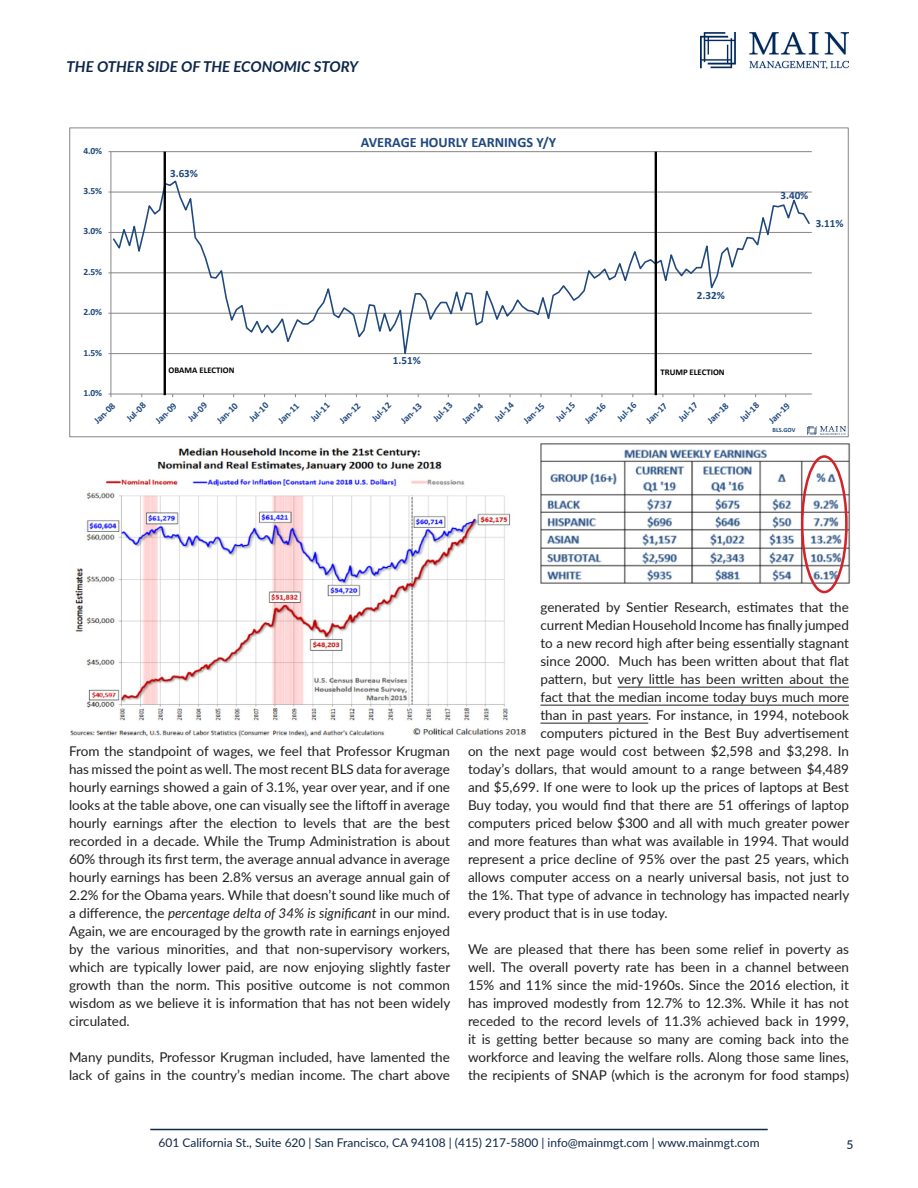
<style>
.page{position:relative;width:918px;height:1188px;background:#fff}
.page>*{position:absolute;margin:0;border:0;box-sizing:border-box;transform-origin:0 0}
.t1{font:italic 700 15px "Lato";color:#0e2748}
.t2{font:700 14.25px "Calibri";color:#1f497d}
.Subheading{font:13.5px/18px "Lato";color:#231f20;text-align:justify}
.t3{font:12px "Lato";color:#0e2748}
.t4{font:500 12px "Lato";color:#0e2748}
.t5{font:700 11.1px "Calibri";color:#1f497d}
.t6{font:700 9.45px "Calibri";color:#1f497d}
.t7{font:700 8.7px "Calibri";color:#000}
.t8{font:700 6.3px "Calibri";color:#1f497d}
.s1{font-style:italic}
</style>
<div class="page">
<hr style="left:150px;top:1129px;width:618px;height:1px;background:#0e2748">
<img style="left:700px;top:32px;width:149px;height:37px">
<hr style="left:618px;top:687px;width:231px;height:1px;background:#231f20">
<hr style="left:540px;top:705px;width:309px;height:1px;background:#231f20">
<hr style="left:540px;top:723px;width:108px;height:1px;background:#231f20">
<hr style="left:111px;top:353px;width:701px;height:1px;background:#868686">
<hr style="left:111px;top:313px;width:701px;height:1px;background:#868686">
<hr style="left:111px;top:272px;width:701px;height:1px;background:#868686">
<hr style="left:111px;top:232px;width:701px;height:1px;background:#868686">
<hr style="left:111px;top:192px;width:701px;height:1px;background:#868686">
<hr style="left:111px;top:151px;width:701px;height:1px;background:#868686">
<hr style="left:111px;top:152px;width:1px;height:242px;background:#868686">
<hr style="left:111px;top:394px;width:701px;height:1px;background:#868686">
<svg style="left:112px;top:179px;width:699px;height:186px"></svg>
<img style="left:807px;top:426px;width:38px;height:9px">
<hr style="left:164px;top:152px;width:2px;height:243px;background:#000">
<hr style="left:655px;top:152px;width:2px;height:243px;background:#000">
<img style="left:70px;top:447px;width:456px;height:290px">
<img style="left:540px;top:443px;width:311px;height:145px">
<div style="left:801px;top:455px;width:47px;height:138px;border:3px solid #d1232a;border-radius:50%"></div>
<p class="t1" style="left:67px;top:56px;width:293px">THE OTHER SIDE OF THE ECONOMIC STORY</p>
<p class="t6" style="left:83px;top:144px;width:20px">4.0%</p>
<p class="t6" style="left:83px;top:184px;width:20px">3.5%</p>
<p class="t6" style="left:83px;top:225px;width:20px">3.0%</p>
<p class="t6" style="left:83px;top:265px;width:20px">2.5%</p>
<p class="t6" style="left:83px;top:305px;width:20px">2.0%</p>
<p class="t5" style="left:170px;top:165px;width:29px">3.63%</p>
<p class="t2" style="left:361px;top:132px;width:197px">AVERAGE HOURLY EARNINGS Y/Y</p>
<p class="t5" style="left:697px;top:288px;width:29px">2.32%</p>
<p class="t5" style="left:780px;top:187px;width:29px">3.40%</p>
<p class="t5" style="left:816px;top:216px;width:29px">3.11%</p>
<p class="t6" style="left:83px;top:346px;width:20px">1.5%</p>
<p class="t6" style="left:83px;top:386px;width:20px">1.0%</p>
<p class="t5" style="left:393px;top:353px;width:29px">1.51%</p>
<p class="t7" style="left:169px;top:364px;width:67px">OBAMA ELECTION</p>
<p class="t7" style="left:661px;top:366px;width:66px">TRUMP ELECTION</p>
<p class="t6" style="left:91px;top:418px;width:27px;rotate:-45deg">Jan-08</p>
<p class="t6" style="left:123px;top:415px;width:25px;rotate:-45deg">Jul-08</p>
<p class="t6" style="left:152px;top:418px;width:27px;rotate:-45deg">Jan-09</p>
<p class="t6" style="left:185px;top:415px;width:25px;rotate:-45deg">Jul-09</p>
<p class="t6" style="left:214px;top:418px;width:27px;rotate:-45deg">Jan-10</p>
<p class="t6" style="left:246px;top:415px;width:25px;rotate:-45deg">Jul-10</p>
<p class="t6" style="left:275px;top:418px;width:27px;rotate:-45deg">Jan-11</p>
<p class="t6" style="left:307px;top:415px;width:25px;rotate:-45deg">Jul-11</p>
<p class="t6" style="left:336px;top:418px;width:27px;rotate:-45deg">Jan-12</p>
<p class="t6" style="left:369px;top:415px;width:25px;rotate:-45deg">Jul-12</p>
<p class="t6" style="left:398px;top:418px;width:27px;rotate:-45deg">Jan-13</p>
<p class="t6" style="left:430px;top:415px;width:25px;rotate:-45deg">Jul-13</p>
<p class="t6" style="left:459px;top:418px;width:27px;rotate:-45deg">Jan-14</p>
<p class="t6" style="left:491px;top:415px;width:25px;rotate:-45deg">Jul-14</p>
<p class="t6" style="left:520px;top:418px;width:27px;rotate:-45deg">Jan-15</p>
<p class="t6" style="left:553px;top:415px;width:25px;rotate:-45deg">Jul-15</p>
<p class="t6" style="left:582px;top:418px;width:27px;rotate:-45deg">Jan-16</p>
<p class="t6" style="left:614px;top:415px;width:25px;rotate:-45deg">Jul-16</p>
<p class="t6" style="left:643px;top:417px;width:27px;rotate:-45deg">Jan-17</p>
<p class="t6" style="left:675px;top:415px;width:25px;rotate:-45deg">Jul-17</p>
<p class="t6" style="left:704px;top:417px;width:27px;rotate:-45deg">Jan-18</p>
<p class="t6" style="left:737px;top:415px;width:25px;rotate:-45deg">Jul-18</p>
<p class="t6" style="left:766px;top:417px;width:27px;rotate:-45deg">Jan-19</p>
<p class="t8" style="left:772px;top:426px;width:24px">BLS.GOV</p>
<p class="Subheading" style="left:69px;top:742px;width:383px">From the standpoint of wages, we feel that Professor Krugman has missed the point as well. The most recent BLS data for average hourly earnings showed a gain of 3.1%, year over year, and if one looks at the table above, one can visually see the liftoff in average hourly earnings after the election to levels that are the best recorded in a decade. While the Trump Administration is about 60% through its first term, the average annual advance in average hourly earnings has been 2.8% versus an average annual gain of 2.2% for the Obama years. While that doesn’t sound like much of a difference, the <span class="s1">percentage delta of 34% is significant</span> in our mind.<br>Again, we are encouraged by the growth rate in earnings enjoyed by the various minorities, and that non-supervisory workers, which are typically lower paid, are now enjoying slightly faster growth than the norm. This positive outcome is not common wisdom as we believe it is information that has not been widely circulated.</p>
<p class="Subheading" style="left:69px;top:1048px;width:382px">Many pundits, Professor Krugman included, have lamented the lack of gains in the country’s median income. The chart above</p>
<p class="Subheading" style="left:540px;top:598px;width:310px">generated by Sentier Research, estimates that the</p>
<p class="Subheading" style="left:540px;top:616px;width:310px">current Median Household Income has finally jumped</p>
<p class="Subheading" style="left:540px;top:634px;width:310px">to a new record high after being essentially stagnant</p>
<p class="Subheading" style="left:540px;top:652px;width:310px">since 2000. Much has been written about that flat</p>
<p class="Subheading" style="left:540px;top:670px;width:310px">pattern, but very little has been written about the</p>
<p class="Subheading" style="left:540px;top:688px;width:310px">fact that the median income today buys much more</p>
<p class="Subheading" style="left:540px;top:706px;width:310px">than in past years. For instance, in 1994, notebook</p>
<p class="Subheading" style="left:540px;top:724px;width:310px">computers pictured in the Best Buy advertisement</p>
<p class="Subheading" style="left:468px;top:742px;width:382px">on the next page would cost between $2,598 and $3,298. In</p>
<p class="Subheading" style="left:468px;top:760px;width:383px">today’s dollars, that would amount to a range between $4,489</p>
<p class="Subheading" style="left:468px;top:778px;width:382px">and $5,699. If one were to look up the prices of laptops at Best</p>
<p class="Subheading" style="left:468px;top:796px;width:382px">Buy today, you would find that there are 51 offerings of laptop</p>
<p class="Subheading" style="left:468px;top:814px;width:383px">computers priced below $300 and all with much greater power</p>
<p class="Subheading" style="left:468px;top:832px;width:382px">and more features than what was available in 1994. That would</p>
<p class="Subheading" style="left:468px;top:850px;width:382px">represent a price decline of 95% over the past 25 years, which</p>
<p class="Subheading" style="left:468px;top:868px;width:382px">allows computer access on a nearly universal basis, not just to</p>
<p class="Subheading" style="left:468px;top:886px;width:383px">the 1%. That type of advance in technology has impacted nearly</p>
<p class="Subheading" style="left:468px;top:904px;width:201px">every product that is in use today.</p>
<p class="Subheading" style="left:468px;top:940px;width:383px">We are pleased that there has been some relief in poverty as well. The overall poverty rate has been in a channel between 15% and 11% since the mid-1960s. Since the 2016 election, it has improved modestly from 12.7% to 12.3%. While it has not receded to the record levels of 11.3% achieved back in 1999, it is getting better because so many are coming back into the workforce and leaving the welfare rolls. Along those same lines, the recipients of SNAP (which is the acronym for food stamps)</p>
<p class="t3" style="left:158px;top:1134px;width:603px">601 California St., Suite 620 | San Francisco, CA 94108 | (415) 217-5800 | info@mainmgt.com | www.mainmgt.com</p>
<p class="t4" style="left:847px;top:1136px;width:8px">5</p>
</div>
